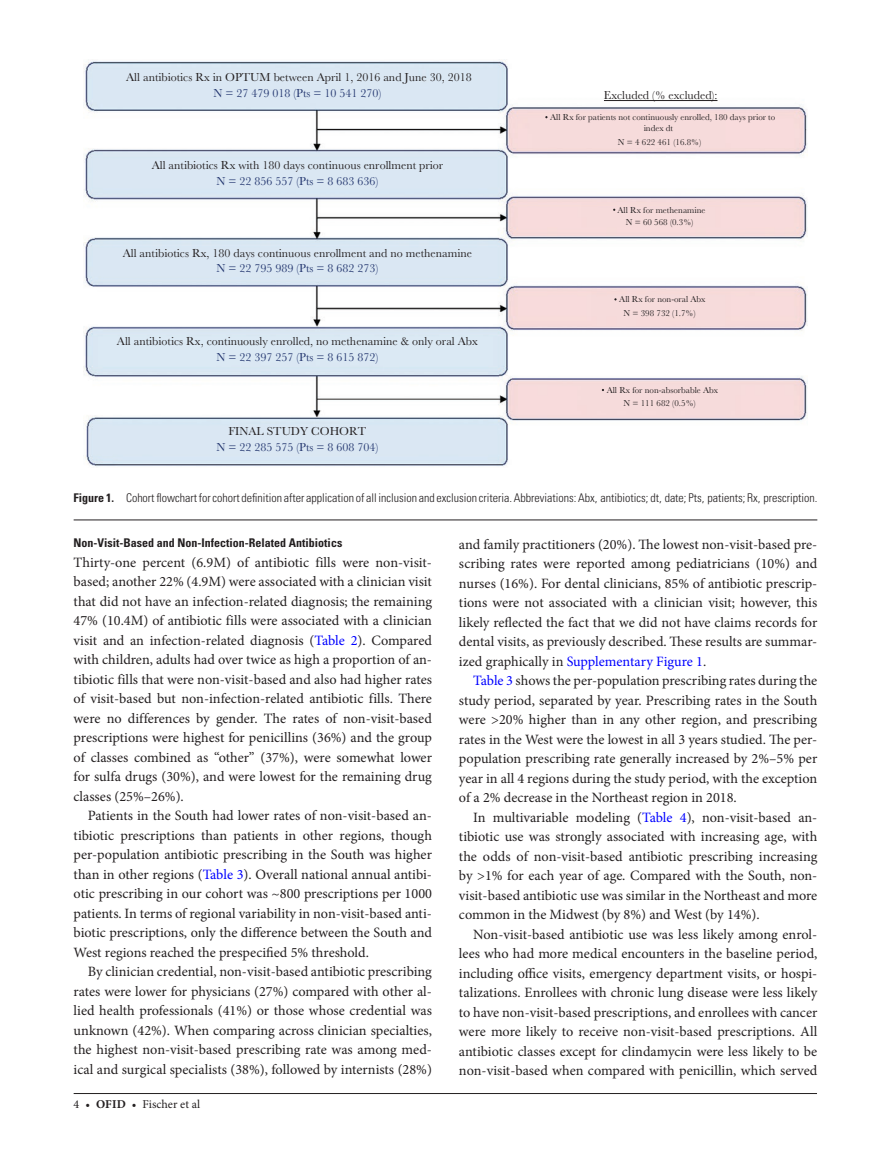
<style>
.page{position:relative;width:891px;height:1174px;background:#fff}
.page>*{position:absolute;margin:0;border:0;box-sizing:border-box;transform-origin:0 0}
.t1{font:14.25px/19.5px "Minion Pro";color:#231f20;text-align:justify}
.t2{font:12px "Baskerville MT Std";color:#231f20}
.t3{font:300 condensed 12px "Univers LT Std";color:#231f20}
.t4{font:12px "Baskerville MT Std";color:#23366f}
.t5{font:700 condensed 12px "Univers LT Std";color:#231f20}
.t6{font:12px "Minion Pro";color:#231f20}
.t7{font:9px/13.5px "Baskerville MT Std";color:#231f20}
.s1{font-weight:700}
.s2{color:#00f}
</style>
<div class="page">
<hr style="left:74px;top:1093px;width:743px;height:1px;background:#231f20">
<hr style="left:74px;top:520px;width:743px;height:1px;background:#231f20">
<img style="left:84px;top:59px;width:723px;height:408px">
<hr style="left:604px;top:100px;width:113px;height:1px;background:#231f20">
<p class="t2" style="left:126px;top:70px;width:347px">All antibiotics Rx in OPTUM between April 1, 2016 and June 30, 2018</p>
<p class="t4" style="left:213px;top:86px;width:170px">N = 27 479 018 (Pts = 10 541 270)</p>
<p class="t2" style="left:152px;top:158px;width:293px">All antibiotics Rx with 180 days continuous enrollment prior</p>
<p class="t4" style="left:216px;top:174px;width:164px">N = 22 856 557 (Pts = 8 683 636)</p>
<p class="t2" style="left:123px;top:246px;width:351px">All antibiotics Rx, 180 days continuous enrollment and no methenamine</p>
<p class="t4" style="left:216px;top:261px;width:164px">N = 22 795 989 (Pts = 8 682 273)</p>
<p class="t2" style="left:117px;top:334px;width:363px">All antibiotics Rx, continuously enrolled, no methenamine &amp; only oral Abx</p>
<p class="t4" style="left:216px;top:350px;width:164px">N = 22 397 257 (Pts = 8 615 872)</p>
<p class="t2" style="left:604px;top:89px;width:115px">Excluded (% excluded):</p>
<p class="t7" style="left:618px;top:135px;width:85px">N = 4 622 461 (16.8%)</p>
<p class="t7" style="left:550px;top:110px;width:227px">All Rx for patients not continuously enrolled, 180 days prior to</p>
<p class="t7" style="left:644px;top:121px;width:31px">index dt</p>
<p class="t7" style="left:617px;top:203px;width:89px">All Rx for methenamine</p>
<p class="t7" style="left:626px;top:216px;width:69px">N = 60 568 (0.3%)</p>
<p class="t7" style="left:619px;top:293px;width:88px">All Rx for non-oral Abx</p>
<p class="t7" style="left:624px;top:306px;width:74px">N = 398 732 (1.7%)</p>
<p class="t7" style="left:624px;top:383px;width:96px;text-indent:-17px">All Rx for non-absorbable Abx<br>N = 111 682 (0.5%)</p>
<p class="t2" style="left:229px;top:424px;width:139px">FINAL STUDY COHORT</p>
<p class="t4" style="left:216px;top:440px;width:164px">N = 22 285 575 (Pts = 8 608 704)</p>
<p class="t3" style="left:74px;top:490px;width:745px"><span class="s1">Figure 1.</span> Cohort flowchart for cohort definition after application of all inclusion and exclusion criteria. Abbreviations: Abx, antibiotics; dt, date; Pts, patients; Rx, prescription.</p>
<p class="t5" style="left:74px;top:536px;width:270px">Non-Visit-Based and Non-Infection-Related Antibiotics</p>
<p class="t1" style="left:74px;top:553px;width:360px">Thirty-one percent (6.9M) of antibiotic fills were non-visit&shy;based; another 22% (4.9M) were associated with a clinician visit that did not have an infection-related diagnosis; the remaining 47% (10.4M) of antibiotic fills were associated with a clinician visit and an infection-related diagnosis (<span class="s2">Table 2</span>). Compared with children, adults had over twice as high a proportion of an&shy;tibiotic fills that were non-visit-based and also had higher rates of visit-based but non-infection-related antibiotic fills. There were no differences by gender. The rates of non-visit-based prescriptions were highest for penicillins (36%) and the group of classes combined as “other” (37%), were somewhat lower for sulfa drugs (30%), and were lowest for the remaining drug classes (25%–26%).</p>
<p class="t1" style="left:74px;top:806px;width:360px;text-indent:14px">Patients in the South had lower rates of non-visit-based an&shy;tibiotic prescriptions than patients in other regions, though per-population antibiotic prescribing in the South was higher than in other regions (<span class="s2">Table 3</span>). Overall national annual antibi&shy;otic prescribing in our cohort was ~800 prescriptions per 1000 patients. In terms of regional variability in non-visit-based anti&shy;biotic prescriptions, only the difference between the South and West regions reached the prespecified 5% threshold.</p>
<p class="t1" style="left:74px;top:962px;width:360px;text-indent:14px">By clinician credential, non-visit-based antibiotic prescribing rates were lower for physicians (27%) compared with other al&shy;lied health professionals (41%) or those whose credential was unknown (42%). When comparing across clinician specialties, the highest non-visit-based prescribing rate was among med&shy;ical and surgical specialists (38%), followed by internists (28%)</p>
<p class="t6" style="left:74px;top:1096px;width:128px">4 • <span class="s1">ofid</span> • Fischer et al</p>
<p class="t1" style="left:459px;top:535px;width:360px">and family practitioners (20%). The lowest non-visit-based pre&shy;scribing rates were reported among pediatricians (10%) and nurses (16%). For dental clinicians, 85% of antibiotic prescrip&shy;tions were not associated with a clinician visit; however, this likely reflected the fact that we did not have claims records for dental visits, as previously described. These results are summar&shy;ized graphically in <span class="s2">Supplementary Figure 1</span>.</p>
<p class="t1" style="left:459px;top:671px;width:360px;text-indent:14px"><span class="s2">Table 3</span> shows the per-population prescribing rates during the study period, separated by year. Prescribing rates in the South were &gt;20% higher than in any other region, and prescribing rates in the West were the lowest in all 3 years studied. The per&shy;population prescribing rate generally increased by 2%–5% per year in all 4 regions during the study period, with the exception of a 2% decrease in the Northeast region in 2018.</p>
<p class="t1" style="left:459px;top:808px;width:360px;text-indent:14px">In multivariable modeling (<span class="s2">Table 4</span>), non-visit-based an&shy;tibiotic use was strongly associated with increasing age, with the odds of non-visit-based antibiotic prescribing increasing by &gt;1% for each year of age. Compared with the South, non&shy;visit-based antibiotic use was similar in the Northeast and more common in the Midwest (by 8%) and West (by 14%).</p>
<p class="t1" style="left:459px;top:925px;width:360px;text-indent:14px">Non-visit-based antibiotic use was less likely among enrol&shy;lees who had more medical encounters in the baseline period, including office visits, emergency department visits, or hospi&shy;talizations. Enrollees with chronic lung disease were less likely to have non-visit-based prescriptions, and enrollees with cancer were more likely to receive non-visit-based prescriptions. All antibiotic classes except for clindamycin were less likely to be non-visit-based when compared with penicillin, which served</p>
</div>
